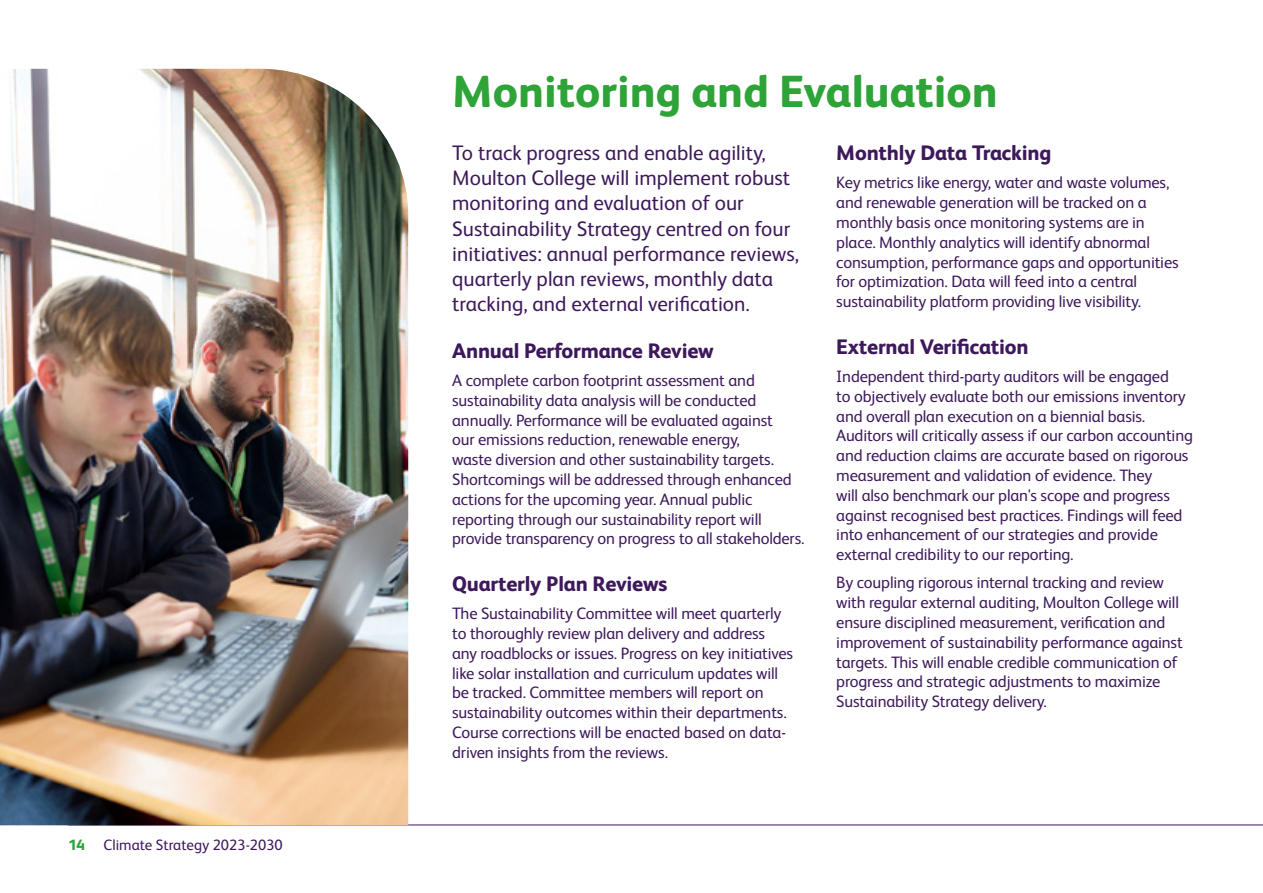
<style>
.page{position:relative;width:1263px;height:893px;background:#fff}
.page>*{position:absolute;margin:0;border:0;box-sizing:border-box;transform-origin:0 0}
.t1{font:800 45px "FS Albert Pro";color:#2ea338}
.t2{font:21px/25.2px "FS Albert Pro";color:#3d195b}
.t3{font:800 21px "FS Albert Pro";letter-spacing:-.01em;color:#3d195b}
.t4{font:16.5px/19.8px "FS Albert Pro";letter-spacing:-.01em;color:#3d195b}
.t5{font:15px "FS Albert Pro";color:#3d195b}
.s1{font-weight:800;color:#2ea338}
</style>
<div class="page">
<hr style="left:68px;top:825px;width:1195px;height:1px;background:#3d195b">
<img style="left:0;top:69px;width:408px;height:756px">
<p class="t5" style="left:68px;top:834px;width:216px"><span class="s1">14</span> Climate Strategy 2023-2030</p>
<p class="t1" style="left:452px;top:56px;width:547px">Monitoring and Evaluation</p>
<p class="t2" style="left:452px;top:139px;width:348px">To track progress and enable agility, Moulton College will implement robust monitoring and evaluation of our Sustainability Strategy centred on four initiatives: annual performance reviews, quarterly plan reviews, monthly data tracking, and external verification.</p>
<p class="t3" style="left:452px;top:334px;width:263px">Annual Performance Review</p>
<p class="t4" style="left:452px;top:369px;width:354px">A complete carbon footprint assessment and sustainability data analysis will be conducted annually. Performance will be evaluated against<br>our emissions reduction, renewable energy,<br>waste diversion and other sustainability targets.<br>Shortcomings will be addressed through enhanced actions for the upcoming year. Annual public reporting through our sustainability report will provide transparency on progress to all stakeholders.</p>
<p class="t3" style="left:452px;top:567px;width:217px">Quarterly Plan Reviews</p>
<p class="t4" style="left:452px;top:602px;width:343px">The Sustainability Committee will meet quarterly to thoroughly review plan delivery and address any roadblocks or issues. Progress on key initiatives like solar installation and curriculum updates will be tracked. Committee members will report on sustainability outcomes within their departments.<br>Course corrections will be enacted based on data&shy;driven insights from the reviews.</p>
<p class="t3" style="left:836px;top:136px;width:217px">Monthly Data Tracking</p>
<p class="t4" style="left:836px;top:172px;width:344px">Key metrics like energy, water and waste volumes, and renewable generation will be tracked on a monthly basis once monitoring systems are in place. Monthly analytics will identify abnormal consumption, performance gaps and opportunities for optimization. Data will feed into a central sustainability platform providing live visibility.</p>
<p class="t3" style="left:836px;top:330px;width:194px">External Verification</p>
<p class="t4" style="left:836px;top:365px;width:358px">Independent third-party auditors will be engaged<br>to objectively evaluate both our emissions inventory and overall plan execution on a biennial basis.<br>Auditors will critically assess if our carbon accounting and reduction claims are accurate based on rigorous measurement and validation of evidence. They<br>will also benchmark our plan's scope and progress against recognised best practices. Findings will feed into enhancement of our strategies and provide external credibility to our reporting.</p>
<p class="t4" style="left:836px;top:572px;width:348px">By coupling rigorous internal tracking and review with regular external auditing, Moulton College will ensure disciplined measurement, verification and improvement of sustainability performance against targets. This will enable credible communication of progress and strategic adjustments to maximize Sustainability Strategy delivery.</p>
</div>
